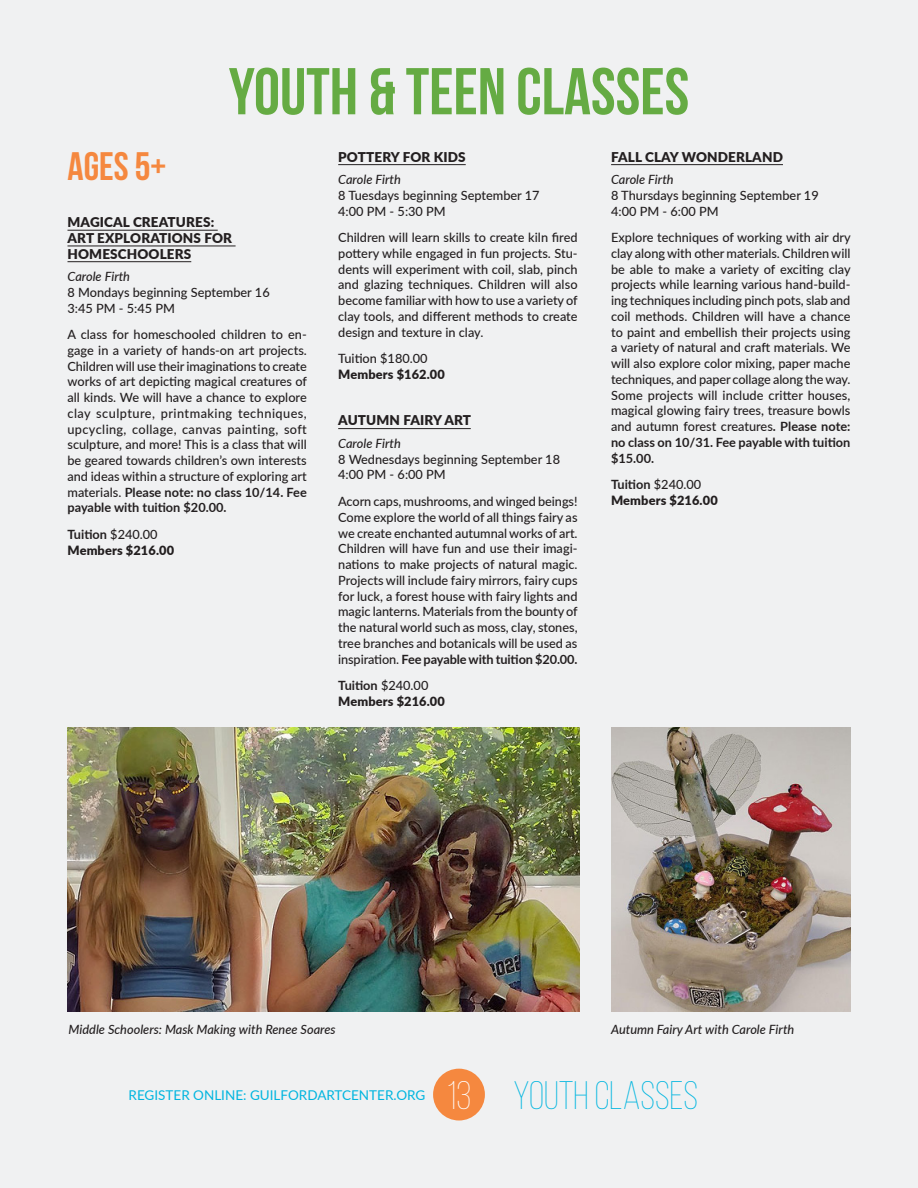
<style>
.page{position:relative;width:918px;height:1188px;background:#f0f1f2}
.page>*{position:absolute;margin:0;border:0;box-sizing:border-box;transform-origin:0 0}
.Category{font:700 66px "Bebas Neue";color:#65ab43}
.t1{font:300 39.75px "Bebas Neue";color:#00b5df}
.Category-2{font:700 39.75px "Bebas Neue";color:#f5883f}
.Class_Title{font:900 13.5px/15.8px "Lato";letter-spacing:.01em;color:#231f20}
.t2{font:13.5px "Lato";color:#00b5df}
.Class_Description{font:500 12.75px/15.8px "Lato";color:#231f20;text-align:justify}
.Class_DayTime{font:500 12.75px "Lato";color:#231f20}
.Class_Instructor{font:italic 500 12.75px "Lato";color:#231f20}
.Member_Price{font:900 12.75px "Lato";letter-spacing:.01em;color:#231f20}
.Class_Description-2{font:700 12.75px "Lato";color:#231f20}
.s1{font-weight:700}
.s2{font-weight:500}
.s3{color:#fff}
</style>
<div class="page">
<div style="left:433px;top:1069px;width:52px;height:51px;background:#f5883f;border-radius:50%"></div>
<hr style="left:68px;top:230px;width:150px;height:1px;background:#231f20">
<hr style="left:68px;top:246px;width:168px;height:1px;background:#231f20">
<hr style="left:68px;top:261px;width:123px;height:1px;background:#231f20">
<hr style="left:338px;top:164px;width:128px;height:1px;background:#231f20">
<hr style="left:338px;top:428px;width:133px;height:1px;background:#231f20">
<hr style="left:611px;top:164px;width:172px;height:1px;background:#231f20">
<img style="left:611px;top:728px;width:239px;height:283px">
<img style="left:68px;top:728px;width:512px;height:283px">
<p class="Category" style="left:229px;top:55px;width:462px">YOUTH &amp; TEEN CLASSES</p>
<p class="Class_Title" style="left:611px;top:148px;width:173px">FALL CLAY WONDERLAND</p>
<p class="Class_Instructor" style="left:611px;top:170px;width:64px">Carole Firth</p>
<p class="Class_DayTime" style="left:611px;top:186px;width:209px">8 Thursdays beginning September 19</p>
<p class="Class_DayTime" style="left:611px;top:202px;width:109px">4:00 PM - 6:00 PM</p>
<p class="Class_Description" style="left:611px;top:229px;width:241px">Explore techniques of working with air dry clay along with other materials. Children will be able to make a variety of exciting clay projects while learning various hand-build&shy;ing techniques including pinch pots, slab and coil methods. Children will have a chance to paint and embellish their projects using a variety of natural and craft materials. We will also explore color mixing, paper mache techniques, and paper collage along the way.<br>Some projects will include critter houses, magical glowing fairy trees, treasure bowls and autumn forest creatures<span class="s1">. Please note: no class on 10/31. Fee payable with tuition $15.00.</span></p>
<p class="Class_Description-2" style="left:611px;top:475px;width:92px">Tuition <span class="s2">$240.00</span></p>
<p class="Member_Price" style="left:611px;top:491px;width:108px">Members $216.00</p>
<p class="Class_Title" style="left:338px;top:148px;width:129px">POTTERY FOR KIDS</p>
<p class="Class_Instructor" style="left:338px;top:170px;width:64px">Carole Firth</p>
<p class="Class_DayTime" style="left:338px;top:186px;width:203px">8 Tuesdays beginning September 17</p>
<p class="Class_DayTime" style="left:338px;top:202px;width:109px">4:00 PM - 5:30 PM</p>
<p class="Class_Description" style="left:338px;top:229px;width:241px">Children will learn skills to create kiln fired pottery while engaged in fun projects. Stu&shy;dents will experiment with coil, slab, pinch and glazing techniques. Children will also become familiar with how to use a variety of clay tools, and different methods to create design and texture in clay.</p>
<p class="Class_Description" style="left:338px;top:350px;width:91px">Tuition $180.00</p>
<p class="Member_Price" style="left:338px;top:365px;width:108px">Members $162.00</p>
<p class="Class_Title" style="left:338px;top:412px;width:134px">AUTUMN FAIRY ART</p>
<p class="Class_Instructor" style="left:338px;top:434px;width:64px">Carole Firth</p>
<p class="Class_DayTime" style="left:338px;top:450px;width:223px">8 Wednesdays beginning September 18</p>
<p class="Class_DayTime" style="left:338px;top:466px;width:109px">4:00 PM - 6:00 PM</p>
<p class="Class_Description" style="left:338px;top:493px;width:241px">Acorn caps, mushrooms, and winged beings!<br>Come explore the world of all things fairy as we create enchanted autumnal works of art.<br>Children will have fun and use their imagi&shy;nations to make projects of natural magic.<br>Projects will include fairy mirrors, fairy cups for luck, a forest house with fairy lights and magic lanterns. Materials from the bounty of the natural world such as moss, clay, stones, tree branches and botanicals will be used as inspiration. <span class="s1">Fee payable with tuition $20.00.</span></p>
<p class="Class_Description-2" style="left:338px;top:676px;width:92px">Tuition <span class="s2">$240.00</span></p>
<p class="Member_Price" style="left:338px;top:692px;width:108px">Members $216.00</p>
<p class="Category-2" style="left:68px;top:145px;width:100px">AGES 5+</p>
<p class="Class_Title" style="left:68px;top:214px;width:166px">MAGICAL CREATURES:<br>ART EXPLORATIONS FOR<br>HOMESCHOOLERS</p>
<p class="Class_Instructor" style="left:68px;top:267px;width:64px">Carole Firth</p>
<p class="Class_DayTime" style="left:68px;top:283px;width:204px">8 Mondays beginning September 16</p>
<p class="Class_DayTime" style="left:68px;top:299px;width:109px">3:45 PM - 5:45 PM</p>
<p class="Class_Description" style="left:68px;top:326px;width:241px">A class for homeschooled children to en&shy;gage in a variety of hands-on art projects.<br>Children will use their imaginations to create works of art depicting magical creatures of all kinds. We will have a chance to explore clay sculpture, printmaking techniques, upcycling, collage, canvas painting, soft sculpture, and more! This is a class that will be geared towards children’s own interests and ideas within a structure of exploring art materials. <span class="s1">Please note: no class 10/14. Fee payable with tuition $20.00.</span></p>
<p class="Class_Description-2" style="left:68px;top:525px;width:92px">Tuition <span class="s2">$240.00</span></p>
<p class="Member_Price" style="left:68px;top:540px;width:108px">Members $216.00</p>
<p class="Class_Instructor" style="left:69px;top:1020px;width:269px">Middle Schoolers: Mask Making with Renee Soares</p>
<p class="Class_Instructor" style="left:611px;top:1020px;width:185px">Autumn Fairy Art with Carole Firth</p>
<p class="t2" style="left:129px;top:1085px;width:298px">REGISTER ONLINE: GUILFORDARTCENTER.ORG</p>
<h2 class="t1" style="left:447px;top:1074px;width:253px"><span class="s3">13</span> YOUTH CLASSES</h2>
</div>
